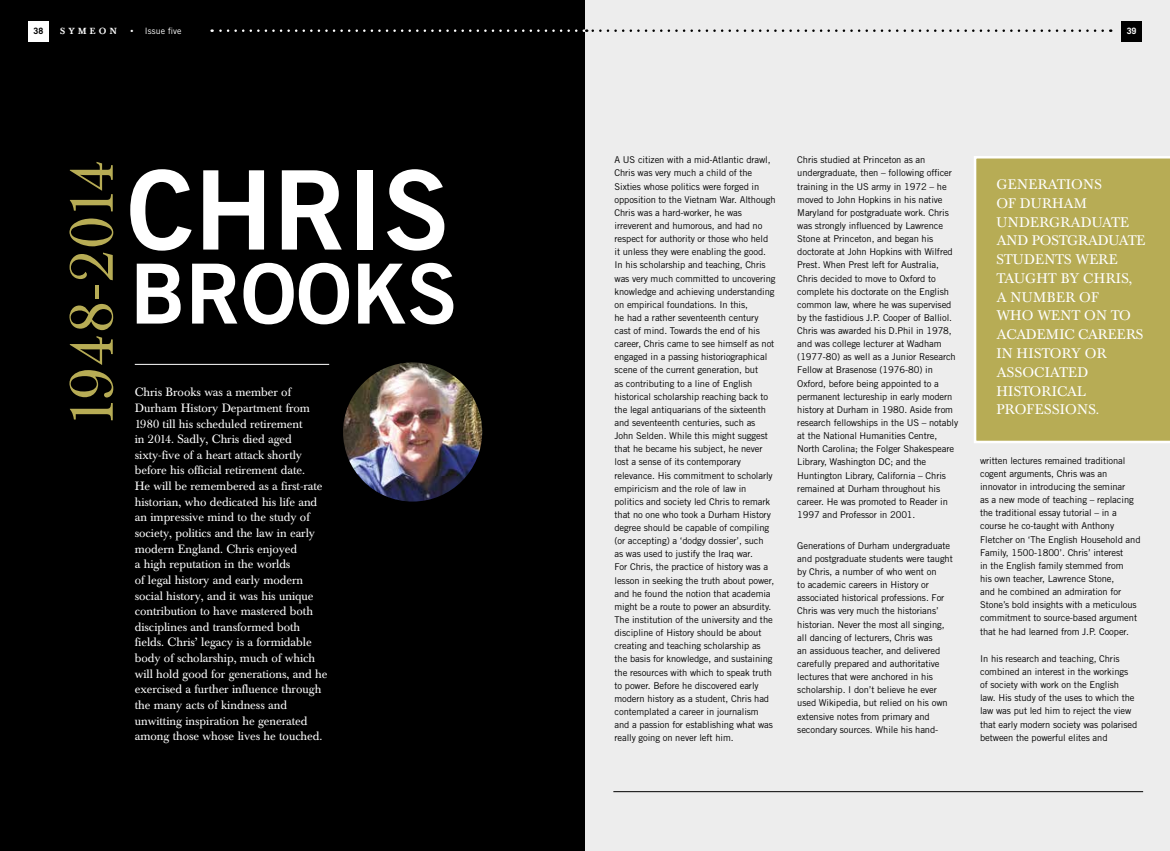
<style>
.page{position:relative;width:1170px;height:851px;background:#fff}
.page>*{position:absolute;margin:0;border:0;box-sizing:border-box;transform-origin:0 0}
.t1{font:109.75px "Trade Gothic Bold Two";color:#fff}
.t2{font:82.88px "Trade Gothic Bold Two";color:#fff}
.t3{font:61.38px "Baskerville BQ";letter-spacing:-.015em;color:#b7ac55}
.t4{font:13.75px/18.8px "Baskerville BQ";letter-spacing:.01em;color:#fff}
.t5{font:11.88px/15.6px "Baskerville BQ";letter-spacing:-.005em;color:#fff}
.t6{font:9.38px/13.1px "Trade Gothic";letter-spacing:-.01em;color:#000}
.t7{font:8.75px "Trade Gothic";letter-spacing:.015em;color:#fff}
.t8{font:500 8.75px "Baskerville BQ";letter-spacing:.37em;color:#fff}
.t9{font:700 8.75px "Trade Gothic";color:#000}
.t10{font:700 8.75px "Trade Gothic";color:#fff}
.s1{font-family:"Baskerville BQ";font-weight:500}
</style>
<div class="page">
<div style="left:0;top:0;width:585px;height:850px;background:#000"></div>
<div style="left:28px;top:21px;width:20px;height:20px;background:#fff"></div>
<svg style="left:211px;top:29px;width:365px;height:3px"></svg>
<hr style="left:135px;top:364px;width:194px;height:1px;background:#fff">
<img style="left:343px;top:362px;width:139px;height:139px;border-radius:70px">
<div style="left:585px;top:0;width:584px;height:850px;background:#ededed"></div>
<div style="left:1121px;top:21px;width:20px;height:20px;background:#000"></div>
<svg style="left:583px;top:29px;width:519px;height:3px"></svg>
<svg style="left:974px;top:156px;width:195px;height:287px;background:#bcb262"></svg>
<hr style="left:613px;top:791px;width:529px;height:1px;background:#000">
<p class="t9" style="left:33px;top:26px;width:11px">38</p>
<p class="t8" style="left:60px;top:26px;width:58px">SYMEON</p>
<p class="t7" style="left:130px;top:26px;width:52px"><span class="s1">•</span> Issue five</p>
<h3 class="t3" style="left:56px;top:428px;width:270px;rotate:-90deg">1948-2014</h3>
<h1 class="t1" style="left:127px;top:142px;width:324px">CHRIS</h1>
<h2 class="t2" style="left:130px;top:242px;width:329px">BROOKS</h2>
<p class="t5" style="left:135px;top:384px;width:194px">Chris Brooks was a member of Durham History Department from 1980 till his scheduled retirement<br>in 2014. Sadly, Chris died aged sixty-five of a heart attack shortly before his official retirement date.<br>He will be remembered as a first-rate historian, who dedicated his life and an impressive mind to the study of society, politics and the law in early modern England. Chris enjoyed<br>a high reputation in the worlds<br>of legal history and early modern social history, and it was his unique contribution to have mastered both disciplines and transformed both fields. Chris’ legacy is a formidable body of scholarship, much of which will hold good for generations, and he exercised a further influence through the many acts of kindness and unwitting inspiration he generated among those whose lives he touched.</p>
<p class="t10" style="left:1126px;top:26px;width:11px">39</p>
<p class="t6" style="left:614px;top:153px;width:163px">A US citizen with a mid-Atlantic drawl, Chris was very much a child of the Sixties whose politics were forged in opposition to the Vietnam War. Although Chris was a hard-worker, he was irreverent and humorous, and had no respect for authority or those who held it unless they were enabling the good.<br>In his scholarship and teaching, Chris was very much committed to uncovering knowledge and achieving understanding on empirical foundations. In this,<br>he had a rather seventeenth century cast of mind. Towards the end of his career, Chris came to see himself as not engaged in a passing historiographical scene of the current generation, but<br>as contributing to a line of English historical scholarship reaching back to the legal antiquarians of the sixteenth and seventeenth centuries, such as John Selden. While this might suggest that he became his subject, he never lost a sense of its contemporary relevance. His commitment to scholarly empiricism and the role of law in politics and society led Chris to remark that no one who took a Durham History degree should be capable of compiling (or accepting) a ‘dodgy dossier’, such<br>as was used to justify the Iraq war.<br>For Chris, the practice of history was a lesson in seeking the truth about power, and he found the notion that academia might be a route to power an absurdity.<br>The institution of the university and the discipline of History should be about creating and teaching scholarship as the basis for knowledge, and sustaining the resources with which to speak truth to power. Before he discovered early modern history as a student, Chris had contemplated a career in journalism and a passion for establishing what was really going on never left him.</p>
<p class="t6" style="left:797px;top:153px;width:162px">Chris studied at Princeton as an undergraduate, then – following officer training in the US army in 1972 – he moved to John Hopkins in his native Maryland for postgraduate work. Chris was strongly influenced by Lawrence Stone at Princeton, and began his doctorate at John Hopkins with Wilfred Prest. When Prest left for Australia, Chris decided to move to Oxford to complete his doctorate on the English common law, where he was supervised by the fastidious J.P. Cooper of Balliol.<br>Chris was awarded his D.Phil in 1978, and was college lecturer at Wadham (1977-80) as well as a Junior Research Fellow at Brasenose (1976-80) in Oxford, before being appointed to a permanent lectureship in early modern history at Durham in 1980. Aside from research fellowships in the US – notably at the National Humanities Centre, North Carolina; the Folger Shakespeare Library, Washington DC; and the Huntington Library, California – Chris remained at Durham throughout his career. He was promoted to Reader in 1997 and Professor in 2001.</p>
<p class="t6" style="left:797px;top:538px;width:157px">Generations of Durham undergraduate and postgraduate students were taught by Chris, a number of who went on<br>to academic careers in History or associated historical professions. For Chris was very much the historians’ historian. Never the most all singing, all dancing of lecturers, Chris was<br>an assiduous teacher, and delivered carefully prepared and authoritative lectures that were anchored in his scholarship. I don’t believe he ever used Wikipedia, but relied on his own extensive notes from primary and secondary sources. While his hand-</p>
<h3 class="t4" style="left:996px;top:175px;width:150px">GENERATIONS<br>OF DURHAM<br>UNDERGRADUATE<br>AND POSTGRADUATE<br>STUDENTS WERE<br>TAUGHT BY CHRIS,<br>A NUMBER OF<br>WHO WENT ON TO<br>ACADEMIC CAREERS<br>IN HISTORY OR<br>ASSOCIATED<br>HISTORICAL<br>PROFESSIONS.</h3>
<p class="t6" style="left:980px;top:453px;width:162px">written lectures remained traditional cogent arguments, Chris was an innovator in introducing the seminar<br>as a new mode of teaching – replacing the traditional essay tutorial – in a course he co-taught with Anthony Fletcher on ‘The English Household and Family, 1500-1800’. Chris’ interest<br>in the English family stemmed from<br>his own teacher, Lawrence Stone,<br>and he combined an admiration for Stone’s bold insights with a meticulous commitment to source-based argument that he had learned from J.P. Cooper.</p>
<p class="t6" style="left:980px;top:651px;width:159px">In his research and teaching, Chris combined an interest in the workings of society with work on the English<br>law. His study of the uses to which the law was put led him to reject the view that early modern society was polarised between the powerful elites and</p>
</div>
